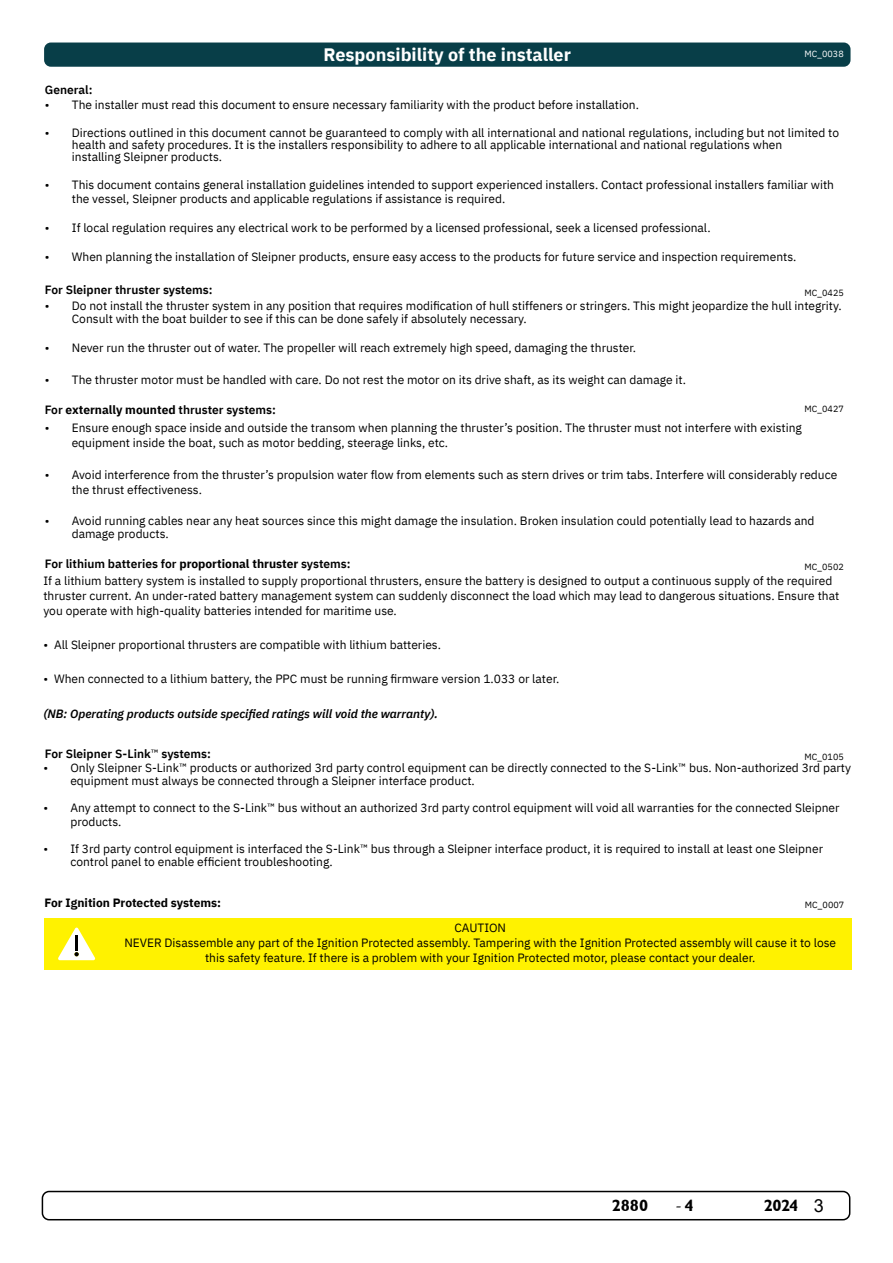
<style>
.page{position:relative;width:893px;height:1263px;background:#fff}
.page>*{position:absolute;margin:0;border:0;box-sizing:border-box;transform-origin:0 0}
.t1{font:700 18px "IBM Plex Sans";color:#fff}
.t2{font:18px "Minion Pro";color:#000}
.t3{font:16.5px "Garrison Sans BOLD";letter-spacing:-.01em;color:#000}
.t4{font:12px/13.5px "IBM Plex Sans";color:#000}
.t5{font:600 12px "IBM Plex Sans";color:#000}
.t6{font:italic 600 12px "IBM Plex Sans";color:#000}
.t7{font:700 12px "IBM Plex Sans";color:#000}
.t8{font:9px "IBM Plex Sans";color:#000}
.t9{font:9px "IBM Plex Sans";color:#fff}
.s1{font-weight:700}
.s2{font-weight:400}
.s3{font-family:"Garrison Sans BOLD";font-size:16.5px}
.s4{font-family:"Arial";font-size:18px}
</style>
<div class="page">
<div style="left:42px;top:1191px;width:808px;height:29px;border:2px solid #000;border-radius:7px"></div>
<div style="left:44px;top:43px;width:806px;height:24px;background:#083e48;border-radius:7px"></div>
<div style="left:44px;top:918px;width:808px;height:51px;background:#fff200"></div>
<svg style="left:58px;top:927px;width:38px;height:33px"></svg>
<hr style="left:75px;top:935px;width:3px;height:15px;background:#000">
<p class="t1" style="left:324px;top:40px;width:249px">Responsibility of the installer</p>
<p class="t9" style="left:804px;top:47px;width:41px">MC_0038</p>
<p class="t5" style="left:45px;top:80px;width:49px">General:</p>
<p class="t4" style="left:45px;top:97px;width:596px">• The installer must read this document to ensure necessary familiarity with the product before installation.</p>
<p class="t4" style="left:72px;top:126px;width:769px;line-height:12px;text-indent:-27px">• Directions outlined in this document cannot be guaranteed to comply with all international and national regulations, including but not limited to health and safety procedures. It is the installers responsibility to adhere to all applicable international and national regulations when<br>installing Sleipner products.</p>
<p class="t4" style="left:72px;top:177px;width:764px;text-indent:-27px">• This document contains general installation guidelines intended to support experienced installers. Contact professional installers familiar with the vessel, Sleipner products and applicable regulations if assistance is required.</p>
<p class="t4" style="left:45px;top:220px;width:667px">• If local regulation requires any electrical work to be performed by a licensed professional, seek a licensed professional.</p>
<p class="t4" style="left:45px;top:249px;width:753px">• When planning the installation of Sleipner products, ensure easy access to the products for future service and inspection requirements.</p>
<p class="t5" style="left:45px;top:280px;width:169px">For Sleipner thruster systems:</p>
<p class="t8" style="left:804px;top:286px;width:41px">MC_0425</p>
<p class="t4" style="left:72px;top:298px;width:771px;text-indent:-27px">• Do not install the thruster system in any position that requires modification of hull stiffeners or stringers. This might jeopardize the hull integrity.<br>Consult with the boat builder to see if this can be done safely if absolutely necessary.</p>
<p class="t4" style="left:45px;top:340px;width:593px">• Never run the thruster out of water. The propeller will reach extremely high speed, damaging the thruster.</p>
<p class="t4" style="left:45px;top:372px;width:643px">• The thruster motor must be handled with care. Do not rest the motor on its drive shaft, as its weight can damage it.</p>
<p class="t5" style="left:45px;top:401px;width:233px">For <span class="s1">externally mounted</span> thruster systems:</p>
<p class="t8" style="left:804px;top:402px;width:41px">MC_0427</p>
<p class="t4" style="left:72px;top:419px;width:732px;line-height:15px;text-indent:-27px">• Ensure enough space inside and outside the transom when planning the thruster’s position. The thruster must not interfere with existing equipment inside the boat, such as motor bedding, steerage links, etc.</p>
<p class="t4" style="left:72px;top:466px;width:767px;line-height:15px;text-indent:-27px">• Avoid interference from the thruster’s propulsion water flow from elements such as stern drives or trim tabs. Interfere will considerably reduce the thrust effectiveness.</p>
<p class="t4" style="left:72px;top:513px;width:744px;text-indent:-27px">• Avoid running cables near any heat sources since this might damage the insulation. Broken insulation could potentially lead to hazards and damage products.</p>
<p class="t5" style="left:45px;top:554px;width:307px">For lithium batteries for <span class="s1">proportional thruster</span> systems:</p>
<p class="t8" style="left:804px;top:559px;width:41px">MC_0502</p>
<p class="t4" style="left:43px;top:572px;width:797px;line-height:15px">If a lithium battery system is installed to supply proportional thrusters, ensure the battery is designed to output a continuous supply of the required thruster current. An under-rated battery management system can suddenly disconnect the load which may lead to dangerous situations. Ensure that you operate with high-quality batteries intended for maritime use.</p>
<p class="t4" style="left:43px;top:637px;width:399px">• All Sleipner proportional thrusters are compatible with lithium batteries.</p>
<p class="t4" style="left:43px;top:671px;width:518px">• When connected to a lithium battery, the PPC must be running firmware version 1.033 or later.</p>
<p class="t6" style="left:43px;top:704px;width:396px">(NB: Operating products outside specified ratings will void the warranty).</p>
<p class="t5" style="left:45px;top:745px;width:168px">For Sleipner S-Link<span class="s2">™</span> systems:</p>
<p class="t8" style="left:804px;top:750px;width:41px">MC_0105</p>
<p class="t4" style="left:70px;top:760px;width:782px;text-indent:-27px">• Only Sleipner S-Link™ products or authorized 3rd party control equipment can be directly connected to the S-Link™ bus. Non-authorized 3rd party equipment must always be connected through a Sleipner interface product.</p>
<p class="t4" style="left:70px;top:800px;width:771px;text-indent:-27px">• Any attempt to connect to the S-Link™ bus without an authorized 3rd party control equipment will void all warranties for the connected Sleipner products.</p>
<p class="t4" style="left:70px;top:841px;width:754px;text-indent:-27px">• If 3rd party control equipment is interfaced the S-Link™ bus through a Sleipner interface product, it is required to install at least one Sleipner control panel to enable efficient troubleshooting.</p>
<p class="t7" style="left:45px;top:893px;width:178px">For Ignition Protected systems:</p>
<p class="t8" style="left:805px;top:898px;width:41px">MC_0007</p>
<p class="t4" style="left:124px;top:919px;width:713px;line-height:15px;text-align:center">CAUTION<br>NEVER Disassemble any part of the Ignition Protected assembly. Tampering with the Ignition Protected assembly will cause it to lose this safety feature. If there is a problem with your Ignition Protected motor, please contact your dealer.</p>
<h2 class="t3" style="left:612px;top:1196px;width:38px">2880</h2>
<h1 class="t2" style="left:675px;top:1193px;width:20px">-<span class="s3">4</span></h1>
<h2 class="t3" style="left:764px;top:1196px;width:61px">2024 <span class="s4">3</span></h2>
</div>
